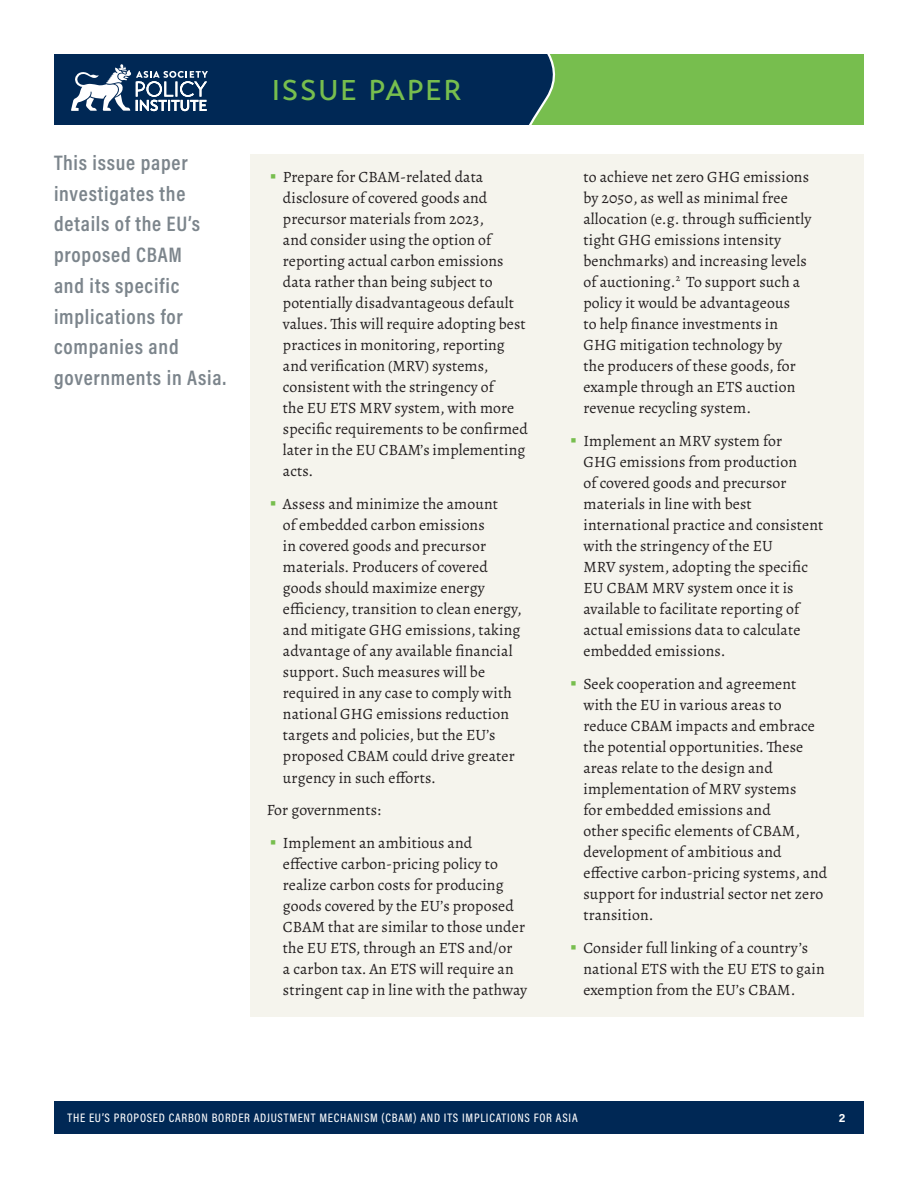
<style>
.page{position:relative;width:918px;height:1188px;background:#fff}
.page>*{position:absolute;margin:0;border:0;box-sizing:border-box;transform-origin:0 0}
.t1{font:500 28.5px "Transat Text";letter-spacing:.065em;color:#77be4e}
.pull_quote{font:600 21.15px/30.8px "Acumin Pro Cond";letter-spacing:.035em;color:#7c858c}
.body_text_before_bul{font:15.75px/21px "Alegreya";letter-spacing:.01em;color:#231f20}
.t2{font:500 12.3px "Acumin Pro Cond";letter-spacing:.06em;color:#fff}
.t3{font:700 12px "Acumin Pro";color:#fff}
.s1{font-family:"Acumin Pro";font-weight:700;font-size:18px;color:#77be4e}
</style>
<div class="page">
<div style="left:472px;top:54px;width:392px;height:71px;background:#77be4e"></div>
<div style="left:54px;top:1102px;width:810px;height:32px;background:#002855"></div>
<svg style="left:515px;top:54px;width:41px;height:71px"></svg>
<div style="left:54px;top:54px;width:461px;height:71px;background:#002855"></div>
<svg style="left:71px;top:64px;width:137px;height:48px"></svg>
<div style="left:251px;top:154px;width:613px;height:863px;background:#f5f4ed"></div>
<p class="pull_quote" style="left:54px;top:147px;width:174px">This issue paper investigates the details of the EU’s proposed CBAM<br>and its specific implications for companies and governments in Asia.</p>
<h1 class="t1" style="left:272px;top:73px;width:191px">ISSUE PAPER</h1>
<p class="body_text_before_bul" style="left:283px;top:167px;width:246px;text-indent:-14px"><span class="s1">•</span> Prepare for CBAM-related data disclosure of covered goods and precursor materials from 2023,<br>and consider using the option of reporting actual carbon emissions data rather than being subject to potentially disadvantageous default values. This will require adopting best practices in monitoring, reporting and verification (MRV) systems, consistent with the stringency of<br>the EU ETS MRV system, with more specific requirements to be confirmed later in the EU CBAM’s implementing acts.</p>
<p class="body_text_before_bul" style="left:283px;top:493px;width:240px;text-indent:-14px"><span class="s1">•</span> Assess and minimize the amount<br>of embedded carbon emissions<br>in covered goods and precursor materials. Producers of covered goods should maximize energy efficiency, transition to clean energy, and mitigate GHG emissions, taking advantage of any available financial support. Such measures will be required in any case to comply with national GHG emissions reduction targets and policies, but the EU’s proposed CBAM could drive greater urgency in such efforts.</p>
<p class="body_text_before_bul" style="left:267px;top:800px;width:116px">For governments:</p>
<p class="body_text_before_bul" style="left:283px;top:833px;width:246px;text-indent:-14px"><span class="s1">•</span> Implement an ambitious and effective carbon-pricing policy to realize carbon costs for producing goods covered by the EU’s proposed CBAM that are similar to those under the EU ETS, through an ETS and/or<br>a carbon tax. An ETS will require an stringent cap in line with the pathway</p>
<p class="body_text_before_bul" style="left:583px;top:167px;width:230px">to achieve net zero GHG emissions by 2050, as well as minimal free allocation (e.g. through sufficiently tight GHG emissions intensity benchmarks) and increasing levels of auctioning.<sup>2</sup> To support such a policy it would be advantageous<br>to help finance investments in<br>GHG mitigation technology by<br>the producers of these goods, for example through an ETS auction revenue recycling system.</p>
<p class="body_text_before_bul" style="left:583px;top:430px;width:242px;text-indent:-14px"><span class="s1">•</span> Implement an MRV system for<br>GHG emissions from production<br>of covered goods and precursor materials in line with best international practice and consistent with the stringency of the EU<br>MRV system, adopting the specific<br>EU CBAM MRV system once it is available to facilitate reporting of actual emissions data to calculate embedded emissions.</p>
<p class="body_text_before_bul" style="left:583px;top:673px;width:245px;text-indent:-14px"><span class="s1">•</span> Seek cooperation and agreement with the EU in various areas to reduce CBAM impacts and embrace the potential opportunities. These areas relate to the design and implementation of MRV systems<br>for embedded emissions and<br>other specific elements of CBAM, development of ambitious and effective carbon-pricing systems, and support for industrial sector net zero transition.</p>
<p class="body_text_before_bul" style="left:583px;top:937px;width:243px;text-indent:-14px"><span class="s1">•</span> Consider full linking of a country’s national ETS with the EU ETS to gain exemption from the EU’s CBAM.</p>
<p class="t2" style="left:68px;top:1110px;width:512px">THE EU’S PROPOSED CARBON BORDER ADJUSTMENT MECHANISM (CBAM) AND ITS IMPLICATIONS FOR ASIA</p>
<p class="t3" style="left:839px;top:1109px;width:8px">2</p>
</div>
